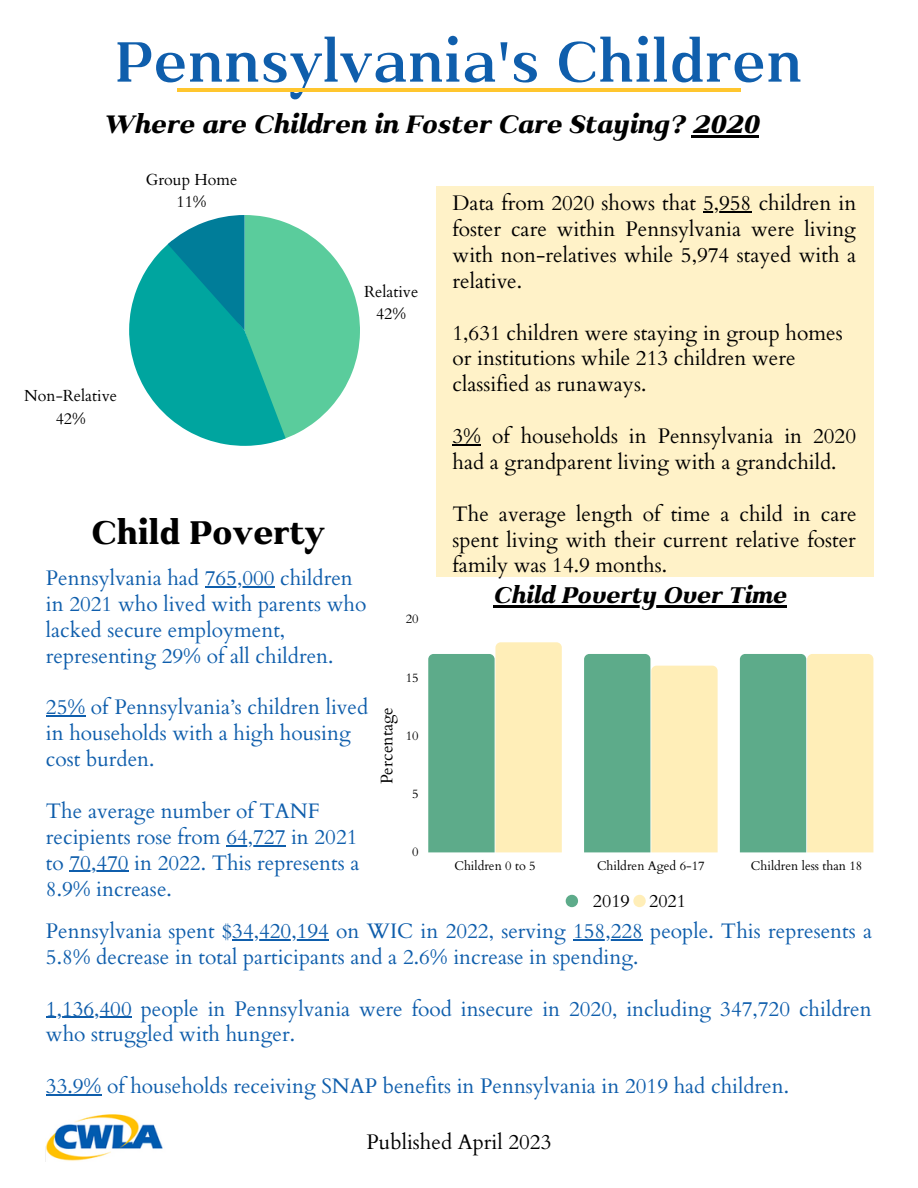
<style>
.page{position:relative;width:918px;height:1188px;background:#fff}
.page>*{position:absolute;margin:0;border:0;box-sizing:border-box;transform-origin:0 0}
.t1{font:600 67.5px "Kulachat Serif";color:#0f5eac}
.t2{font:800 39px "Kulachat Serif";color:#000}
.t3{font:italic 800 30px "Kulachat Serif";color:#000}
.t4{font:italic 800 27px "Kulachat Serif";color:#000}
.t5{font:21px/25.8px "Cardo";color:#0f5eac}
.t6{font:21px/25.8px "Cardo";color:#000;text-align:justify}
.t7{font:18px "Cardo";color:#000}
.t8{font:16.65px "Cardo";color:#000}
.t9{font:16.05px/22.2px "Cardo";color:#000;text-align:center}
.t10{font:12.6px "Cardo";color:#000}
</style>
<div class="page">
<svg style="left:428px;top:642px;width:134px;height:210px;background:#b3cfa5"></svg>
<svg style="left:584px;top:654px;width:134px;height:198px;background:#aecda3"></svg>
<svg style="left:740px;top:654px;width:133px;height:198px;background:#aecca1"></svg>
<svg style="left:129px;top:215px;width:231px;height:231px"></svg>
<div style="left:436px;top:186px;width:437px;height:390px;background:#fff2c8"></div>
<hr style="left:703px;top:211px;width:48px;height:1px;background:#000">
<svg style="left:453px;top:444px;width:28px;height:1px"></svg>
<hr style="left:692px;top:135px;width:67px;height:2px;background:#000">
<hr style="left:205px;top:586px;width:70px;height:1px;background:#0f5eac">
<hr style="left:46px;top:716px;width:39px;height:1px;background:#0f5eac">
<hr style="left:226px;top:845px;width:59px;height:1px;background:#0f5eac">
<hr style="left:70px;top:871px;width:59px;height:1px;background:#0f5eac">
<svg style="left:566px;top:895px;width:12px;height:12px"></svg>
<svg style="left:633px;top:895px;width:13px;height:12px"></svg>
<hr style="left:177px;top:88px;width:564px;height:3px;background:#ffc62e">
<img style="left:46px;top:1114px;width:117px;height:47px">
<hr style="left:232px;top:939px;width:97px;height:1px;background:#0f5eac">
<hr style="left:573px;top:939px;width:70px;height:1px;background:#0f5eac">
<hr style="left:46px;top:1017px;width:86px;height:1px;background:#0f5eac">
<hr style="left:46px;top:1094px;width:55px;height:1px;background:#0f5eac">
<hr style="left:493px;top:605px;width:293px;height:2px;background:#000">
<h1 class="t1" style="left:115px;top:19px;width:689px">Pennsylvania's Children</h1>
<h3 class="t3" style="left:103px;top:105px;width:657px">Where are Children in Foster Care Staying? 2020</h3>
<p class="t9" style="left:146px;top:169px;width:93px">Group Home<br>11%</p>
<p class="t9" style="left:24px;top:385px;width:94px">Non-Relative<br>42%</p>
<p class="t9" style="left:364px;top:281px;width:56px">Relative<br>42%</p>
<h2 class="t2" style="left:92px;top:508px;width:235px">Child Poverty</h2>
<p class="t5" style="left:46px;top:566px;width:322px">Pennsylvania had 765,000 children in 2021 who lived with parents who lacked secure employment, representing 29% of all children.</p>
<p class="t5" style="left:46px;top:695px;width:324px">25% of Pennsylvania’s children lived in households with a high housing cost burden.</p>
<p class="t5" style="left:46px;top:798px;width:315px">The average number of TANF recipients rose from 64,727 in 2021 to 70,470 in 2022. This represents a<br>8.9% increase.</p>
<p class="t10" style="left:406px;top:611px;width:14px">20</p>
<p class="t10" style="left:406px;top:669px;width:14px">15</p>
<p class="t8" style="left:376px;top:784px;width:79px;rotate:-90deg">Percentage</p>
<p class="t10" style="left:406px;top:727px;width:14px">10</p>
<p class="t10" style="left:412px;top:786px;width:8px">5</p>
<p class="t10" style="left:412px;top:844px;width:8px">0</p>
<p class="t6" style="left:453px;top:191px;width:405px">Data from 2020 shows that 5,958 children in foster care within Pennsylvania were living with non-relatives while 5,974 stayed with a relative.</p>
<p class="t6" style="left:453px;top:320px;width:392px;text-align:left">1,631 children were staying in group homes or institutions while 213 children were classified as runaways.</p>
<p class="t6" style="left:453px;top:424px;width:405px">3% of households in Pennsylvania in 2020 had a grandparent living with a grandchild.</p>
<p class="t6" style="left:453px;top:501px;width:406px">The average length of time a child in care spent living with their current relative foster family was 14.9 months.</p>
<p class="t4" style="left:493px;top:578px;width:295px">Child Poverty Over Time</p>
<p class="t10" style="left:454px;top:858px;width:83px">Children 0 to 5</p>
<p class="t10" style="left:597px;top:858px;width:109px">Children Aged 6-17</p>
<p class="t10" style="left:751px;top:858px;width:113px">Children less than 18</p>
<p class="t7" style="left:593px;top:889px;width:95px">2019 2021</p>
<p class="t5" style="left:46px;top:918px;width:828px">Pennsylvania spent $34,420,194 on WIC in 2022, serving 158,228 people. This represents a<br>5.8% decrease in total participants and a 2.6% increase in spending.</p>
<p class="t5" style="left:46px;top:996px;width:827px">1,136,400 people in Pennsylvania were food insecure in 2020, including 347,720 children who struggled with hunger.</p>
<p class="t5" style="left:46px;top:1074px;width:745px">33.9% of households receiving SNAP benefits in Pennsylvania in 2019 had children.</p>
<p class="t6" style="left:367px;top:1130px;width:186px">Published April 2023</p>
</div>
